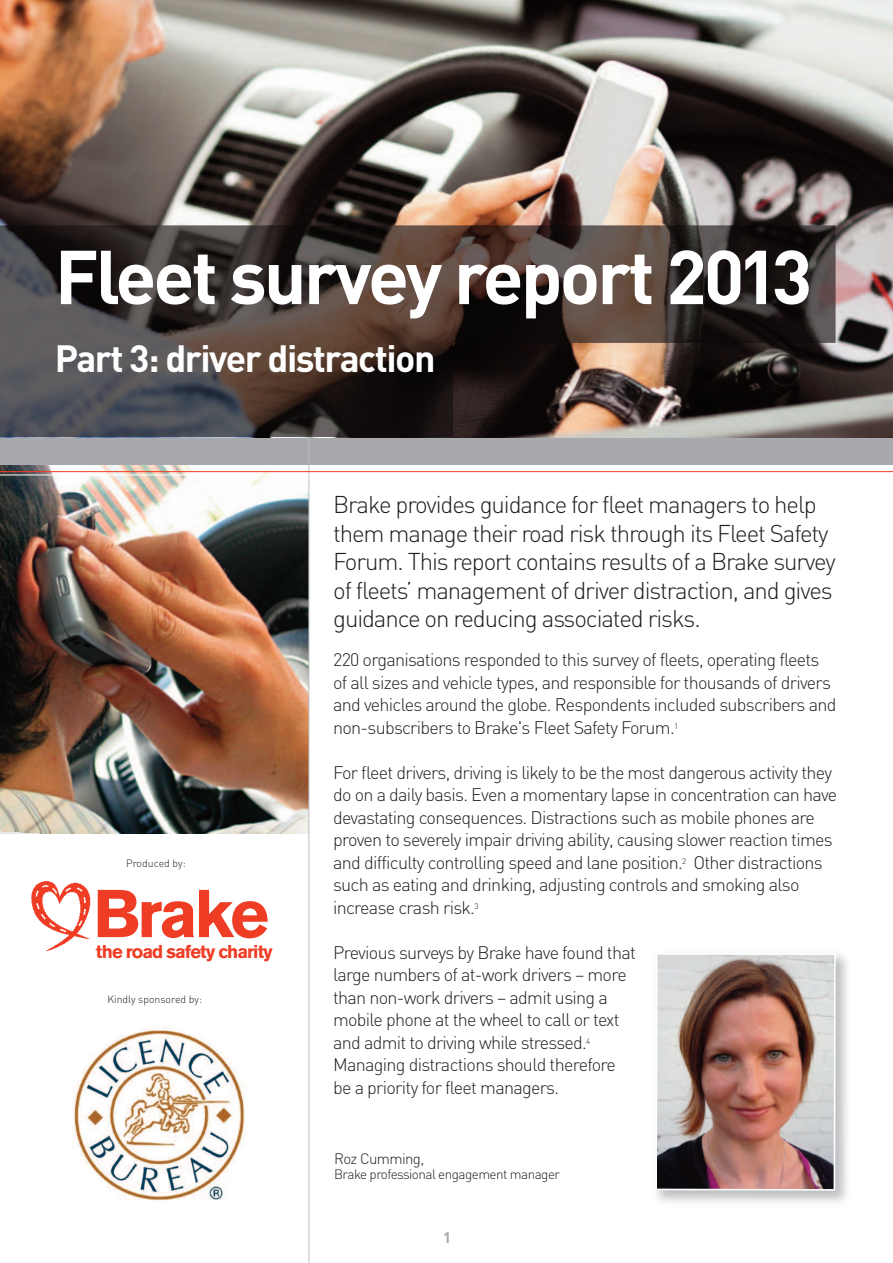
<style>
.page{position:relative;width:893px;height:1263px;background:#fff}
.page>*{position:absolute;margin:0;border:0;box-sizing:border-box;transform-origin:0 0}
.t1{font:700 75px "DIN";letter-spacing:-.04em;color:#fff}
.t2{font:700 66.9px "Akzidenz Grotesk BQ";letter-spacing:-.05em;color:#ef3c25}
.t3{font:700 37.5px "DIN";letter-spacing:-.04em;color:#fff}
.t4{font:300 24px/28.5px "DIN";letter-spacing:-.045em;color:#231f20}
.t5{font:700 18.45px "Akzidenz Grotesk BQ";letter-spacing:-.05em;color:#ef3c25}
.t6{font:300 18px/22.5px "DIN";letter-spacing:-.04em;color:#231f20}
.t7{font:300 15px "DIN";letter-spacing:-.04em;color:#231f20}
.t8{font:700 15px "DIN";color:#a8a9ad}
.t9{font:300 13.5px "DIN";letter-spacing:-.04em;color:#231f20}
.t10{font:300 10.5px "DIN";color:#231f20}
</style>
<div class="page">
<img style="left:0;top:465px;width:309px;height:368px">
<img style="left:0;top:0;width:893px;height:438px">
<div style="left:0;top:438px;width:893px;height:27px;background:#a8a9ad"></div>
<img style="left:31px;top:881px;width:60px;height:71px">
<hr style="left:309px;top:438px;width:1px;height:825px;background:#bcbdc0">
<img style="left:73px;top:1027px;width:173px;height:174px">
<img style="left:658px;top:956px;width:175px;height:231px">
<div style="left:655px;top:953px;width:181px;height:237px;border:2px solid #fff"></div>
<hr style="left:0;top:475px;width:893px;height:1px;background:#fff">
<hr style="left:0;top:471px;width:893px;height:1px;background:#ef3c25">
<img style="left:0;top:225px;width:836px;height:118px">
<img style="left:0;top:343px;width:452px;height:94px">
<h1 class="t1" style="left:55px;top:234px;width:759px">Fleet survey report 2013</h1>
<h3 class="t3" style="left:55px;top:337px;width:382px">Part 3: driver distraction</h3>
<p class="t10" style="left:126px;top:857px;width:61px">Produced by:</p>
<h2 class="t2" style="left:93px;top:877px;width:177px">Brake</h2>
<p class="t5" style="left:96px;top:941px;width:178px">the road safety charity</p>
<p class="t10" style="left:107px;top:993px;width:96px">Kindly sponsored by:</p>
<p class="t4" style="left:333px;top:490px;width:504px">Brake provides guidance for fleet managers to help them manage their road risk through its Fleet Safety Forum. This report contains results of a Brake survey of fleets’ management of driver distraction, and gives guidance on reducing associated risks.</p>
<p class="t6" style="left:333px;top:649px;width:505px">220 organisations responded to this survey of fleets, operating fleets of all sizes and vehicle types, and responsible for thousands of drivers and vehicles around the globe. Respondents included subscribers and non-subscribers to Brake's Fleet Safety Forum.<sup>1</sup></p>
<p class="t6" style="left:333px;top:761px;width:506px">For fleet drivers, driving is likely to be the most dangerous activity they do on a daily basis. Even a momentary lapse in concentration can have devastating consequences. Distractions such as mobile phones are proven to severely impair driving ability, causing slower reaction times and difficulty controlling speed and lane position.<sup>2</sup> Other distractions such as eating and drinking, adjusting controls and smoking also increase crash risk.<sup>3</sup></p>
<p class="t6" style="left:333px;top:941px;width:304px">Previous surveys by Brake have found that large numbers of at-work drivers – more than non-work drivers – admit using a mobile phone at the wheel to call or text and admit to driving while stressed.<sup>4<br></sup>Managing distractions should therefore be a priority for fleet managers.</p>
<p class="t7" style="left:334px;top:1150px;width:92px">Roz Cumming,</p>
<p class="t9" style="left:334px;top:1167px;width:227px">Brake professional engagement manager</p>
<p class="t8" style="left:443px;top:1229px;width:10px">1</p>
</div>
